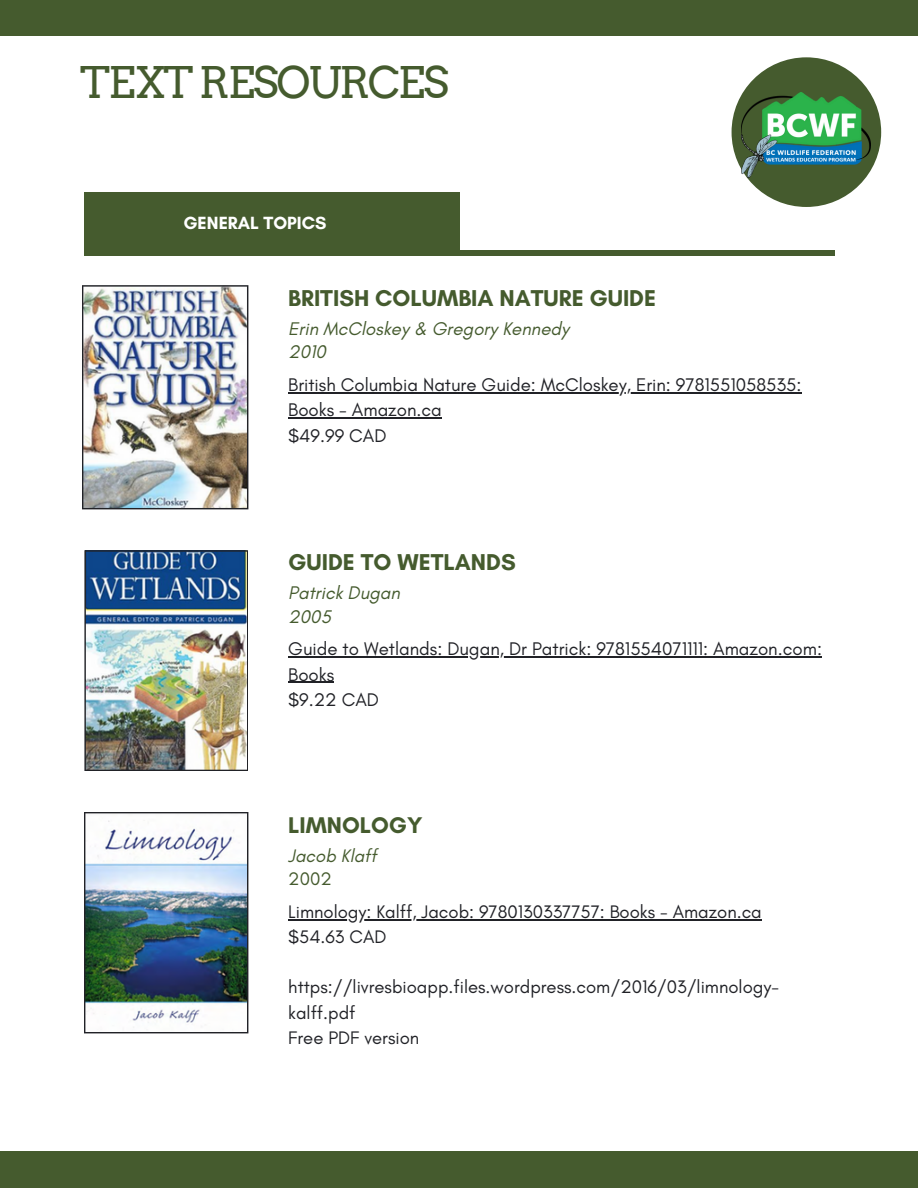
<style>
.page{position:relative;width:918px;height:1188px;background:#fff}
.page>*{position:absolute;margin:0;border:0;box-sizing:border-box;transform-origin:0 0}
.t1{font:43.65px "Arvo";letter-spacing:-.05em;color:#455b2e}
.t2{font:700 23.4px "Glacial Indifference";color:#455b2e}
.t3{font:700 23.1px "Glacial Indifference";color:#455b2e}
.t4{font:18.6px/25.3px "Glacial Indifference";color:#212227}
.t5{font:italic 18.6px "Glacial Indifference";color:#455b2e}
.t6{font:18.45px/25.2px "Glacial Indifference";color:#212227}
.t7{font:italic 18.45px "Glacial Indifference";color:#455b2e}
.t8{font:18.45px "Glacial Indifference";color:#455b2e}
.t9{font:700 18px "Glacial Indifference";color:#fff}
</style>
<div class="page">
<div style="left:84px;top:250px;width:751px;height:6px;background:#455b2e"></div>
<div style="left:84px;top:192px;width:375px;height:64px;background:#455b2e"></div>
<div style="left:732px;top:57px;width:149px;height:150px;background:#455b2e;border-radius:50%"></div>
<div style="left:0;top:1151px;width:918px;height:37px;background:#455b2e"></div>
<div style="left:0;top:0;width:918px;height:36px;background:#455b2e"></div>
<img style="left:742px;top:92px;width:128px;height:86px">
<img style="left:82px;top:285px;width:166px;height:224px">
<img style="left:84px;top:550px;width:164px;height:221px">
<img style="left:84px;top:812px;width:164px;height:221px">
<hr style="left:288px;top:392px;width:513px;height:1px;background:#212227">
<hr style="left:288px;top:418px;width:154px;height:1px;background:#212227">
<hr style="left:288px;top:656px;width:534px;height:1px;background:#212227">
<hr style="left:288px;top:682px;width:46px;height:1px;background:#212227">
<hr style="left:288px;top:919px;width:474px;height:1px;background:#212227">
<p class="t1" style="left:80px;top:56px;width:370px">TEXT RESOURCES</p>
<p class="t9" style="left:184px;top:212px;width:144px">GENERAL TOPICS</p>
<p class="t2" style="left:288px;top:284px;width:369px">BRITISH COLUMBIA NATURE GUIDE</p>
<p class="t5" style="left:288px;top:318px;width:282px">Erin McCloskey &amp; Gregory Kennedy</p>
<p class="t5" style="left:288px;top:341px;width:39px">2010</p>
<p class="t4" style="left:288px;top:372px;width:515px">British Columbia Nature Guide: McCloskey, Erin: 9781551058535:<br>Books - Amazon.ca</p>
<p class="t4" style="left:288px;top:423px;width:100px">$49.99 CAD</p>
<p class="t2" style="left:288px;top:548px;width:229px">GUIDE TO WETLANDS</p>
<p class="t5" style="left:288px;top:582px;width:113px">Patrick Dugan</p>
<p class="t5" style="left:288px;top:605px;width:44px">2005</p>
<p class="t4" style="left:288px;top:636px;width:535px">Guide to Wetlands: Dugan, Dr Patrick: 9781554071111: Amazon.com:<br>Books</p>
<p class="t4" style="left:288px;top:687px;width:92px">$9.22 CAD</p>
<p class="t3" style="left:288px;top:811px;width:136px">LIMNOLOGY</p>
<p class="t7" style="left:288px;top:844px;width:90px">Jacob Klaff</p>
<p class="t8" style="left:288px;top:868px;width:45px">2002</p>
<p class="t6" style="left:288px;top:899px;width:475px">Limnology: Kalff, Jacob: 9780130337757: Books - Amazon.ca</p>
<p class="t6" style="left:288px;top:924px;width:100px">$54.63 CAD</p>
<p class="t6" style="left:288px;top:974px;width:492px">https://livresbioapp.files.wordpress.com/2016/03/limnology&shy;kalff.pdf</p>
<p class="t6" style="left:288px;top:1025px;width:132px">Free PDF version</p>
</div>
